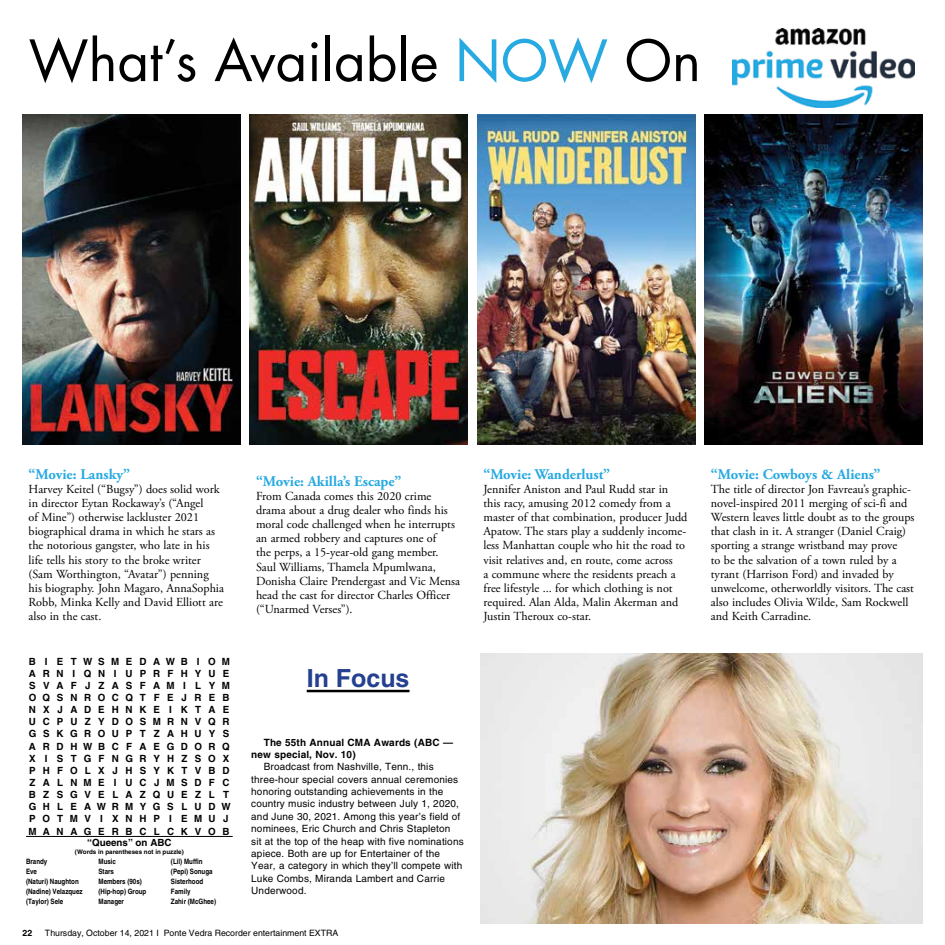
<style>
.page{position:relative;width:945px;height:945px;background:#fff}
.page>*{position:absolute;margin:0;border:0;box-sizing:border-box;transform-origin:0 0}
.t1{font:55.38px "Futura Std";color:#000}
.t2{font:700 25px "Helvetica";color:#25408f}
.t3{font:700 14.75px "Adobe Garamond Pro";color:#27a9e1}
.t4{font:12.25px/14.1px "Adobe Garamond Pro";color:#000}
.t5{font:10px/12.4px "Helvetica";letter-spacing:.015em;color:#000}
.t6{font:700 10px/12.4px "Helvetica";letter-spacing:.015em;color:#000}
.t7{font:700 9.88px/12.1px "Helvetica";letter-spacing:.715em;color:#000;text-align:justify}
.t8{font:700 9.88px "Helvetica";letter-spacing:.685em;color:#000}
.t9{font:700 9.88px "Helvetica";letter-spacing:.745em;color:#000}
.t10{font:700 9.88px "Helvetica";letter-spacing:.63em;color:#000}
.t11{font:700 9.88px "Helvetica";letter-spacing:.74em;color:#000}
.t12{font:700 9.88px "Helvetica";color:#000}
.t13{font:8.75px "Helvetica";color:#000}
.t14{font:700 8.75px "Helvetica";color:#000}
.t15{font:700 7.38px/9.9px "Helvetica";color:#000;scale:.84 1}
.t16{font:700 6.25px "Helvetica";color:#000}
.s1{color:#27a9e1}
</style>
<div class="page">
<img style="left:733px;top:29px;width:182px;height:78px">
<img style="left:250px;top:115px;width:218px;height:329px">
<img style="left:22px;top:115px;width:218px;height:329px">
<img style="left:705px;top:115px;width:217px;height:329px">
<img style="left:477px;top:115px;width:218px;height:329px">
<hr style="left:26px;top:836px;width:207px;height:1px;background:#000">
<hr style="left:307px;top:690px;width:103px;height:2px;background:#000">
<img style="left:480px;top:654px;width:442px;height:270px">
<h1 class="t1" style="left:29px;top:25px;width:674px">What’s Available <span class="s1">NOW</span> On</h1>
<p class="t3" style="left:29px;top:465px;width:103px">“Movie: Lansky”</p>
<p class="t4" style="left:29px;top:482px;width:197px">Harvey Keitel (“Bugsy”) does solid work in director Eytan Rockaway’s (“Angel<br>of Mine”) otherwise lackluster 2021 biographical drama in which he stars as the notorious gangster, who late in his life tells his story to the broke writer (Sam Worthington, “Avatar”) penning his biography. John Magaro, AnnaSophia Robb, Minka Kelly and David Elliott are also in the cast.</p>
<p class="t7" style="left:28px;top:655px;width:10px">B A S O N U G A X P Z B G P M</p>
<p class="t10" style="left:45px;top:655px;width:187px">I E TWSMEDAWB I OM</p>
<p class="t7" style="left:43px;top:667px;width:188px">RN I QN I UPRFHYUE</p>
<p class="t9" style="left:43px;top:679px;width:189px">VAFJZASFAM I LYM</p>
<p class="t7" style="left:43px;top:691px;width:189px">QSNROCQTFEJREB</p>
<p class="t7" style="left:43px;top:703px;width:188px">XJADEHNKE I KTAE</p>
<p class="t8" style="left:43px;top:716px;width:188px">CPUZYDOSMRNVQR</p>
<p class="t7" style="left:43px;top:728px;width:188px">SKGROUPTZAHUYS</p>
<p class="t8" style="left:43px;top:740px;width:189px">RDHWBCFAEGDORQ</p>
<p class="t7" style="left:45px;top:752px;width:186px">I STGFNGRYHZSOX</p>
<p class="t11" style="left:43px;top:764px;width:188px">HFOLXJHSYKTVBD</p>
<p class="t7" style="left:43px;top:776px;width:188px">ALNME I UCJMSDFC</p>
<p class="t9" style="left:43px;top:789px;width:187px">ZSGVELAZQUEZLT</p>
<p class="t8" style="left:43px;top:801px;width:189px">HLEAWRMYGSLUDW</p>
<p class="t8" style="left:43px;top:813px;width:188px">OTMV I XNHP I EMUJ</p>
<p class="t8" style="left:43px;top:825px;width:188px">ANAGERBCLCKVOB</p>
<p class="t12" style="left:87px;top:837px;width:86px">“Queens” on ABC</p>
<p class="t16" style="left:75px;top:848px;width:110px">(Words in parentheses not in puzzle)</p>
<p class="t15" style="left:26px;top:857px;width:69px">Brandy<br>Eve<br>(Naturi) Naughton (Nadine) Velazquez (Taylor) Sele</p>
<p class="t15" style="left:99px;top:857px;width:59px">Music<br>Stars<br>Members (90s) (Hip-hop) Group<br>Manager</p>
<p class="t15" style="left:171px;top:857px;width:55px">(Lil) Muffin (Pepi) Sonuga<br>Sisterhood<br>Family<br>Zahir (McGhee)</p>
<p class="t3" style="left:256px;top:472px;width:147px">“Movie: Akilla’s Escape”</p>
<p class="t4" style="left:256px;top:489px;width:206px">From Canada comes this 2020 crime drama about a drug dealer who finds his moral code challenged when he interrupts an armed robbery and captures one of<br>the perps, a 15-year-old gang member.<br>Saul Williams, Thamela Mpumlwana, Donisha Claire Prendergast and Vic Mensa head the cast for director Charles Officer (“Unarmed Verses”).</p>
<h2 class="t2" style="left:307px;top:663px;width:104px">In Focus</h2>
<p class="t6" style="left:251px;top:736px;width:203px;text-indent:12px">The 55th Annual CMA Awards (ABC — new special, Nov. 10)</p>
<p class="t5" style="left:251px;top:761px;width:214px;text-indent:12px">Broadcast from Nashville, Tenn., this three-hour special covers annual ceremonies honoring outstanding achievements in the country music industry between July 1, 2020, and June 30, 2021. Among this year’s field of nominees, Eric Church and Chris Stapleton<br>sit at the top of the heap with five nominations apiece. Both are up for Entertainer of the Year, a category in which they’ll compete with Luke Combs, Miranda Lambert and Carrie Underwood.</p>
<p class="t14" style="left:22px;top:928px;width:11px">22</p>
<p class="t13" style="left:45px;top:928px;width:295px">Thursday, October 14, 2021 I Ponte Vedra Recorder entertainment EXTRA</p>
<p class="t3" style="left:483px;top:465px;width:128px">“Movie: Wanderlust”</p>
<p class="t4" style="left:483px;top:482px;width:205px">Jennifer Aniston and Paul Rudd star in this racy, amusing 2012 comedy from a master of that combination, producer Judd Apatow. The stars play a suddenly income&shy;less Manhattan couple who hit the road to visit relatives and, en route, come across<br>a commune where the residents preach a free lifestyle ... for which clothing is not required. Alan Alda, Malin Akerman and Justin Theroux co-star.</p>
<p class="t3" style="left:711px;top:465px;width:171px">“Movie: Cowboys &amp; Aliens”</p>
<p class="t4" style="left:711px;top:482px;width:205px">The title of director Jon Favreau’s graphic&shy;novel-inspired 2011 merging of sci-fi and Western leaves little doubt as to the groups that clash in it. A stranger (Daniel Craig) sporting a strange wristband may prove<br>to be the salvation of a town ruled by a tyrant (Harrison Ford) and invaded by unwelcome, otherworldly visitors. The cast also includes Olivia Wilde, Sam Rockwell and Keith Carradine.</p>
</div>
